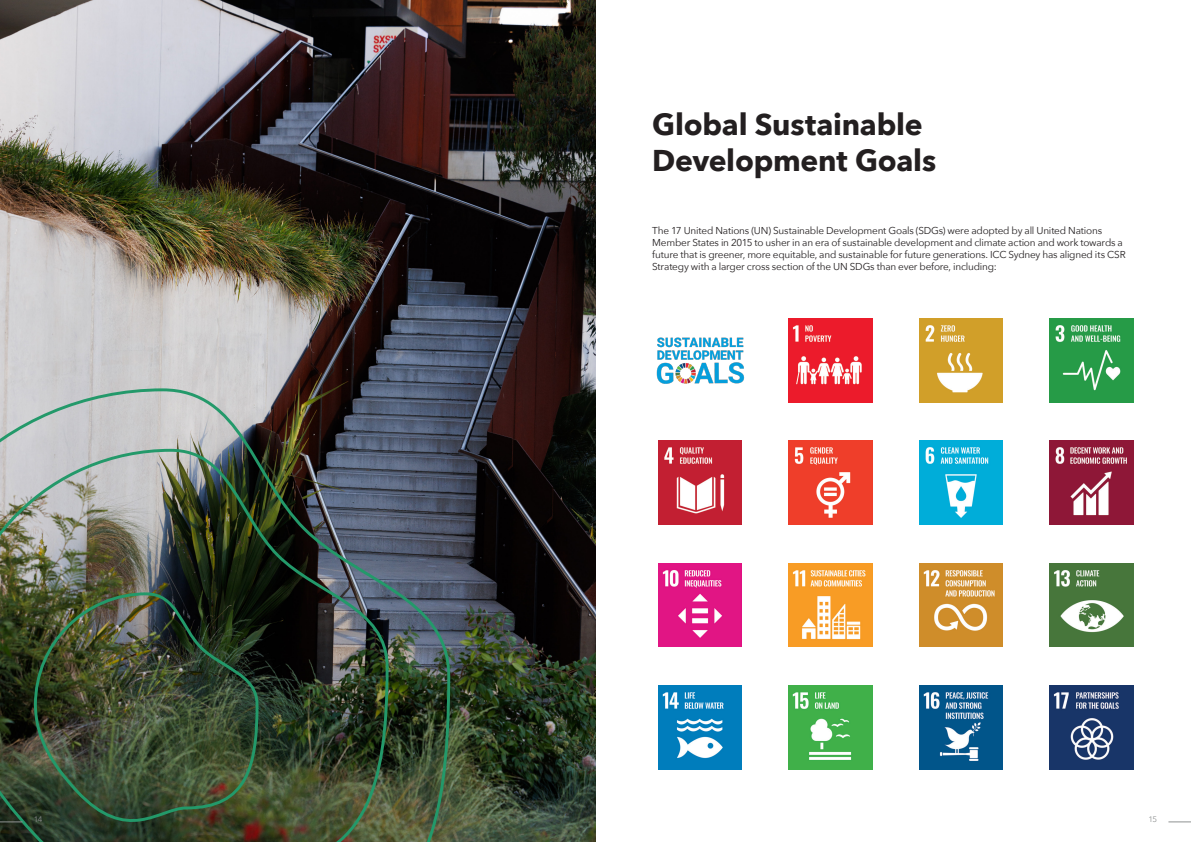
<style>
.page{position:relative;width:1191px;height:842px;background:#fff}
.page>*{position:absolute;margin:0;border:0;box-sizing:border-box;transform-origin:0 0}
.Heading{font:700 30px/36px "Avenir Next";letter-spacing:-.01em;color:#231f20}
.Body_Copy{font:10px/12px "Avenir Next";letter-spacing:-.02em;color:#231f20}
.t1{font:8px "Avenir Next";color:#8f9191}
</style>
<div class="page">
<img style="left:0;top:0;width:595px;height:842px">
<img style="left:788px;top:319px;width:84px;height:83px">
<img style="left:919px;top:319px;width:84px;height:83px">
<img style="left:658px;top:441px;width:84px;height:84px">
<img style="left:788px;top:441px;width:84px;height:84px">
<img style="left:919px;top:441px;width:84px;height:84px">
<img style="left:658px;top:563px;width:84px;height:84px">
<img style="left:788px;top:563px;width:84px;height:84px">
<img style="left:919px;top:563px;width:84px;height:84px">
<img style="left:658px;top:685px;width:84px;height:84px">
<img style="left:788px;top:685px;width:84px;height:84px">
<img style="left:919px;top:685px;width:84px;height:84px">
<img style="left:1049px;top:319px;width:84px;height:83px">
<img style="left:1049px;top:441px;width:84px;height:84px">
<img style="left:1049px;top:563px;width:84px;height:84px">
<img style="left:1049px;top:685px;width:84px;height:84px">
<img style="left:656px;top:337px;width:89px;height:47px">
<img style="left:0;top:387px;width:452px;height:455px">
<svg style="left:1168px;top:821px;width:23px;height:1px"></svg>
<svg style="left:0;top:821px;width:23px;height:1px"></svg>
<p class="Heading" style="left:652px;top:106px;width:285px">Global Sustainable<br>Development Goals</p>
<p class="Body_Copy" style="left:652px;top:224px;width:475px">The 17 United Nations (UN) Sustainable Development Goals (SDGs) were adopted by all United Nations Member States in 2015 to usher in an era of sustainable development and climate action and work towards a future that is greener, more equitable, and sustainable for future generations. ICC Sydney has aligned its CSR Strategy with a larger cross section of the UN SDGs than ever before, including:</p>
<p class="t1" style="left:34px;top:813px;width:10px">14</p>
<p class="t1" style="left:1148px;top:813px;width:10px">15</p>
</div>
